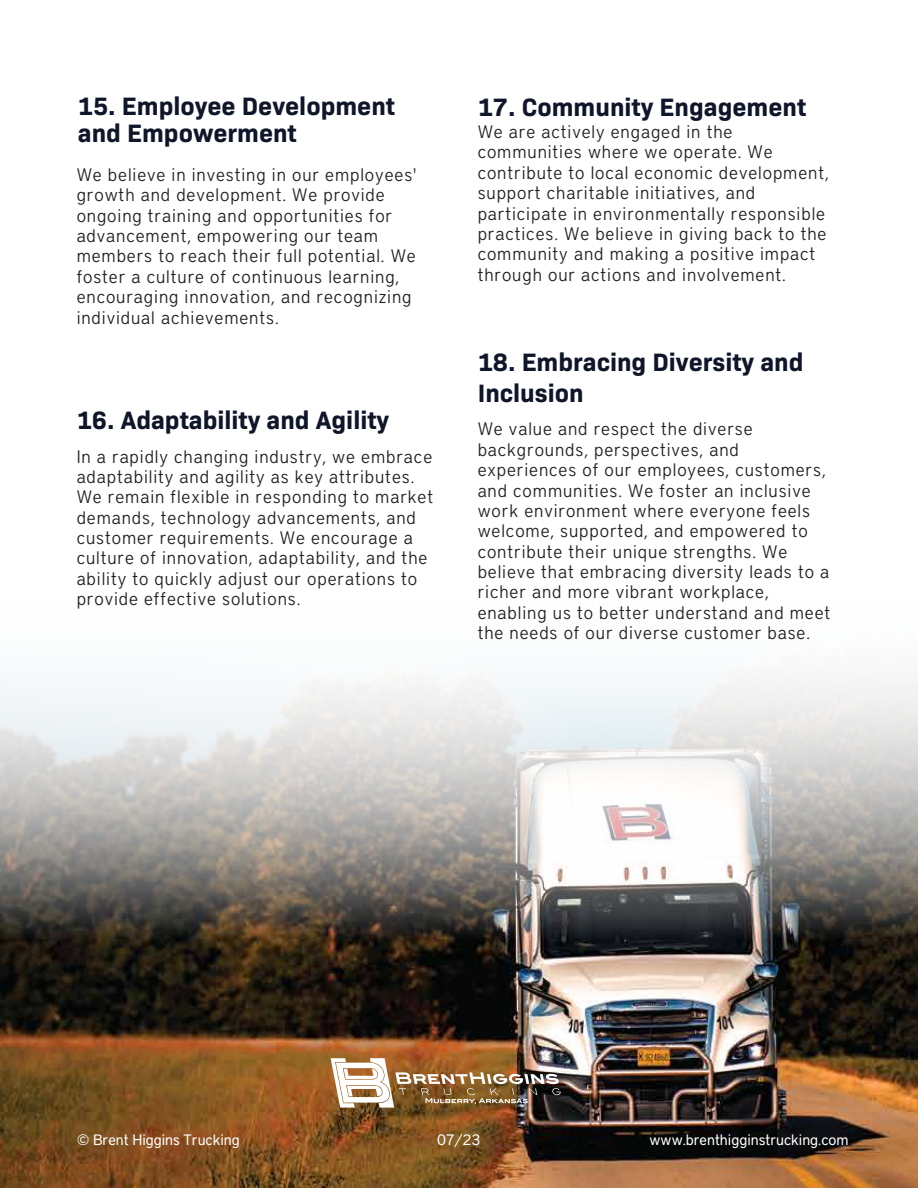
<style>
.page{position:relative;width:918px;height:1188px;background:#fff}
.page>*{position:absolute;margin:0;border:0;box-sizing:border-box;transform-origin:0 0}
.t1{font:700 25.5px/26.2px "Bio Sans";color:#10162a}
.t2{font:300 18px/20.4px "District Pro";letter-spacing:.05em;color:#231f20}
.t3{font:15px "District Pro";color:#fff}
</style>
<div class="page">
<img style="left:0;top:941px;width:918px;height:247px">
<svg style="left:0;top:682px;width:918px;height:259px"></svg>
<img style="left:331px;top:1058px;width:230px;height:50px">
<h1 class="t1" style="left:78px;top:91px;width:319px">15. Employee Development and Empowerment</h1>
<p class="t2" style="left:77px;top:163px;width:341px">We believe in investing in our employees' growth and development. We provide ongoing training and opportunities for advancement, empowering our team members to reach their full potential. We foster a culture of continuous learning, encouraging innovation, and recognizing individual achievements.</p>
<h1 class="t1" style="left:77px;top:405px;width:314px">16. Adaptability and Agility</h1>
<p class="t2" style="left:77px;top:445px;width:358px">In a rapidly changing industry, we embrace adaptability and agility as key attributes.<br>We remain flexible in responding to market demands, technology advancements, and customer requirements. We encourage a culture of innovation, adaptability, and the ability to quickly adjust our operations to provide effective solutions.</p>
<h1 class="t1" style="left:478px;top:92px;width:330px">17. Community Engagement</h1>
<p class="t2" style="left:478px;top:121px;width:352px">We are actively engaged in the communities where we operate. We contribute to local economic development, support charitable initiatives, and participate in environmentally responsible practices. We believe in giving back to the community and making a positive impact through our actions and involvement.</p>
<h1 class="t1" style="left:478px;top:345px;width:327px;line-height:30.6px">18. Embracing Diversity and<br>Inclusion</h1>
<p class="t2" style="left:478px;top:418px;width:354px">We value and respect the diverse backgrounds, perspectives, and experiences of our employees, customers, and communities. We foster an inclusive work environment where everyone feels welcome, supported, and empowered to contribute their unique strengths. We believe that embracing diversity leads to a richer and more vibrant workplace, enabling us to better understand and meet the needs of our diverse customer base.</p>
<p class="t3" style="left:77px;top:1130px;width:165px">© Brent Higgins Trucking</p>
<p class="t3" style="left:437px;top:1130px;width:45px">07/23</p>
<p class="t3" style="left:650px;top:1130px;width:201px">www.brenthigginstrucking.com</p>
</div>
